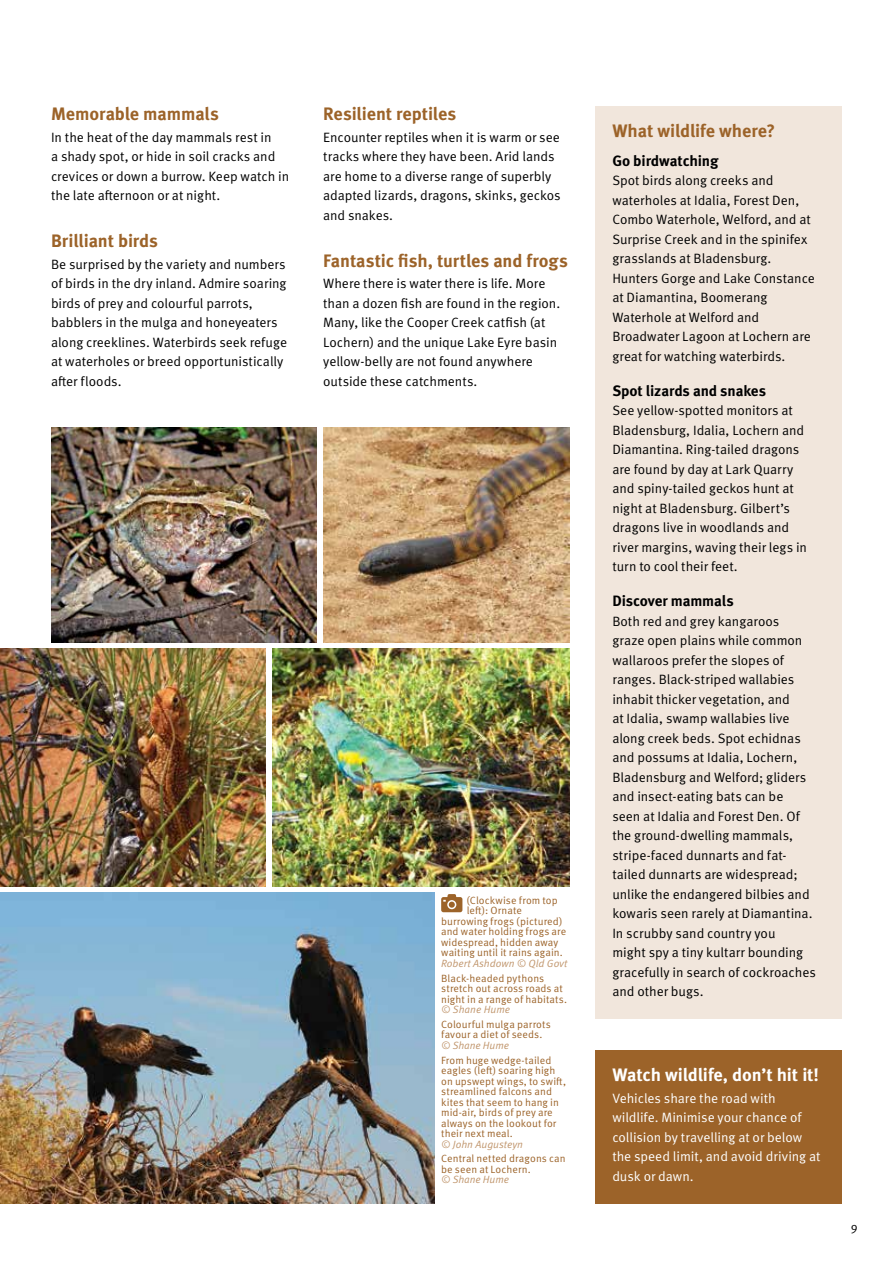
<style>
.page{position:relative;width:893px;height:1263px;background:#fff}
.page>*{position:absolute;margin:0;border:0;box-sizing:border-box;transform-origin:0 0}
.t1{font:700 18px "Meta Pro";letter-spacing:-.005em;color:#9c6329}
.t2{font:700 18px "Meta Pro";letter-spacing:-.01em;color:#fff}
.t3{font:700 15px "Meta Pro";letter-spacing:-.01em;color:#000}
.t4{font:13.5px/19.5px "Meta Pro Norm";letter-spacing:-.005em;color:#000}
.t5{font:13.5px/19.5px "Meta Pro Norm";letter-spacing:-.005em;color:#fff}
.t6{font:12px "Meta Pro Norm";color:#000}
.t7{font:10.5px/10.5px "Meta Pro Norm";letter-spacing:.01em;color:#9c6329}
.t8{font:10.5px "Meta Pro Norm Ita";color:#c1966d}
</style>
<div class="page">
<div style="left:595px;top:106px;width:247px;height:912px;background:#f1e6dc"></div>
<div style="left:595px;top:1050px;width:247px;height:153px;background:#9c6329"></div>
<img style="left:51px;top:428px;width:265px;height:214px">
<img style="left:323px;top:428px;width:247px;height:214px">
<img style="left:0;top:648px;width:266px;height:239px">
<img style="left:272px;top:648px;width:298px;height:239px">
<img style="left:0;top:893px;width:435px;height:310px">
<svg style="left:441px;top:894px;width:21px;height:18px"></svg>
<h1 class="t1" style="left:51px;top:100px;width:169px">Memorable mammals</h1>
<p class="t4" style="left:51px;top:126px;width:240px">In the heat of the day mammals rest in<br>a shady spot, or hide in soil cracks and crevices or down a burrow. Keep watch in the late afternoon or at night.</p>
<h1 class="t1" style="left:51px;top:227px;width:109px">Brilliant birds</h1>
<p class="t4" style="left:51px;top:253px;width:238px">Be surprised by the variety and numbers of birds in the dry inland. Admire soaring birds of prey and colourful parrots, babblers in the mulga and honeyeaters along creeklines. Waterbirds seek refuge at waterholes or breed opportunistically after floods.</p>
<h1 class="t1" style="left:323px;top:100px;width:135px">Resilient reptiles</h1>
<p class="t4" style="left:323px;top:126px;width:239px">Encounter reptiles when it is warm or see tracks where they have been. Arid lands are home to a diverse range of superbly adapted lizards, dragons, skinks, geckos and snakes.</p>
<h1 class="t1" style="left:323px;top:246px;width:246px">Fantastic fish, turtles and frogs</h1>
<p class="t4" style="left:323px;top:273px;width:239px">Where there is water there is life. More than a dozen fish are found in the region.<br>Many, like the Cooper Creek catfish (at Lochern) and the unique Lake Eyre basin yellow-belly are not found anywhere outside these catchments.</p>
<p class="t7" style="left:467px;top:894px;width:93px">(Clockwise from top</p>
<p class="t7" style="left:467px;top:905px;width:57px">left): Ornate</p>
<p class="t7" style="left:441px;top:915px;width:123px">burrowing frogs (pictured)</p>
<p class="t7" style="left:441px;top:926px;width:127px">and water holding frogs are</p>
<p class="t7" style="left:441px;top:936px;width:119px">widespread, hidden away</p>
<p class="t7" style="left:441px;top:947px;width:123px">waiting until it rains again.</p>
<p class="t8" style="left:441px;top:955px;width:128px">Robert Ashdown © Qld Govt</p>
<p class="t7" style="left:441px;top:972px;width:127px">Black-headed pythons stretch out across roads at night in a range of habitats.</p>
<p class="t8" style="left:441px;top:1001px;width:71px">© Shane Hume</p>
<p class="t7" style="left:441px;top:1018px;width:111px">Colourful mulga parrots favour a diet of seeds.</p>
<p class="t8" style="left:441px;top:1037px;width:69px">© Shane Hume</p>
<p class="t7" style="left:441px;top:1054px;width:126px">From huge wedge-tailed eagles (left) soaring high on upswept wings, to swift, streamlined falcons and kites that seem to hang in mid-air, birds of prey are always on the lookout for their next meal.</p>
<p class="t8" style="left:441px;top:1136px;width:83px">© John Augusteyn</p>
<p class="t7" style="left:441px;top:1153px;width:126px">Central netted dragons can be seen at Lochern.</p>
<p class="t8" style="left:441px;top:1172px;width:69px">© Shane Hume</p>
<h1 class="t1" style="left:612px;top:117px;width:164px">What wildlife where?</h1>
<p class="t3" style="left:612px;top:149px;width:108px">Go birdwatching</p>
<p class="t4" style="left:612px;top:170px;width:204px">Spot birds along creeks and waterholes at Idalia, Forest Den,<br>Combo Waterhole, Welford, and at<br>Surprise Creek and in the spinifex grasslands at Bladensburg.<br>Hunters Gorge and Lake Constance at Diamantina, Boomerang<br>Waterhole at Welford and<br>Broadwater Lagoon at Lochern are great for watching waterbirds.</p>
<p class="t3" style="left:612px;top:379px;width:155px">Spot lizards and snakes</p>
<p class="t4" style="left:612px;top:400px;width:196px">See yellow-spotted monitors at<br>Bladensburg, Idalia, Lochern and<br>Diamantina. Ring-tailed dragons are found by day at Lark Quarry and spiny-tailed geckos hunt at night at Bladensburg. Gilbert’s dragons live in woodlands and river margins, waving their legs in turn to cool their feet.</p>
<p class="t3" style="left:612px;top:589px;width:123px">Discover mammals</p>
<p class="t4" style="left:612px;top:610px;width:205px">Both red and grey kangaroos<br>graze open plains while common wallaroos prefer the slopes of ranges. Black-striped wallabies inhabit thicker vegetation, and<br>at Idalia, swamp wallabies live along creek beds. Spot echidnas and possums at Idalia, Lochern,<br>Bladensburg and Welford; gliders and insect-eating bats can be<br>seen at Idalia and Forest Den. Of the ground-dwelling mammals, stripe-faced dunnarts and fat&shy;tailed dunnarts are widespread; unlike the endangered bilbies and kowaris seen rarely at Diamantina.<br>In scrubby sand country you<br>might spy a tiny kultarr bounding gracefully in search of cockroaches and other bugs.</p>
<h1 class="t2" style="left:612px;top:1060px;width:208px">Watch wildlife, don’t hit it!</h1>
<p class="t5" style="left:612px;top:1087px;width:210px">Vehicles share the road with wildlife. Minimise your chance of collision by travelling at or below the speed limit, and avoid driving at dusk or dawn.</p>
<p class="t6" style="left:851px;top:1218px;width:8px">9</p>
</div>
